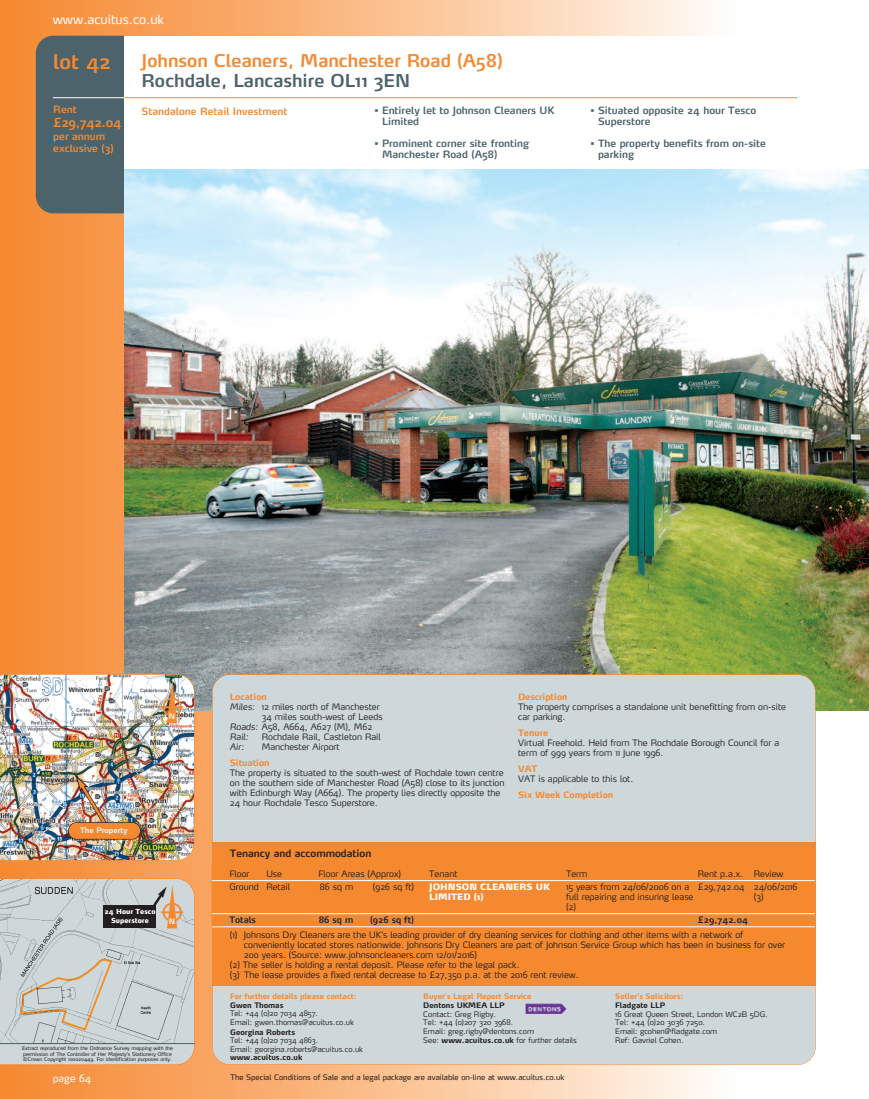
<style>
.page{position:relative;width:869px;height:1099px;background:#fff}
.page>*{position:absolute;margin:0;border:0;box-sizing:border-box;transform-origin:0 0}
.t1{font:600 20px "Max";color:#f58930}
.t2{font:600 17.5px "Max";color:#f58930}
.t3{font:600 17.5px "Max";color:#4c636b}
.t4{font:12.5px "Max";color:#fff}
.t5{font:600 12.5px "Max";letter-spacing:-.03em;color:#f58930}
.t6{font:600 10px/11.2px "Max";color:#4c636b}
.t7{font:600 10px/12px "Max";color:#f58930}
.t8{font:600 10px "Max";color:#231f20}
.t9{font:10px "Max";color:#fff}
.t10{font:300 8.75px/10px "Max";color:#231f20}
.t11{font:700 8.75px "Max";color:#f58930}
.t12{font:600 8.75px "Max";color:#231f20}
.t13{font:900 8.75px/10px "Max";color:#fff}
.t14{font:italic 300 8.75px "Max";color:#231f20}
.t15{font:300 7.5px/8.8px "Max";color:#231f20}
.t16{font:7.5px "Max";color:#231f20}
.t17{font:700 7.5px "Max";color:#f58930}
.t18{font:700 7.5px "Max";color:#231f20}
.t19{font:600 7.5px "Max";color:#fff}
.t20{font:600 7.38px "Max";color:#fff}
.t21{font:900 6.88px/8.2px "Max";color:#fff;text-align:center}
.t22{font:5px/5.6px "Max";color:#231f20}
.s1{font-style:italic}
.s2{font-weight:700}
</style>
<div class="page">
<div style="left:293px;top:0;width:442px;height:1098px;background:linear-gradient(to right,#fab073,#fefaf5)"></div>
<div style="left:2px;top:0;width:291px;height:1098px;background:linear-gradient(to right,#f58931,#faaf75)"></div>
<hr style="left:0;top:0;width:2px;height:1098px;background:#f58930">
<div style="left:36px;top:36px;width:104px;height:177px;background:#4c636b;border-radius:18px"></div>
<img style="left:124px;top:168px;width:744px;height:542px">
<div style="left:124px;top:36px;width:744px;height:132px;background:#fff"></div>
<div style="left:212px;top:674px;width:602px;height:390px;background:#ced8da;border-radius:18px"></div>
<hr style="left:53px;top:97px;width:71px;height:1px;background:#fff">
<hr style="left:124px;top:97px;width:672px;height:1px;background:#f58930">
<div style="left:212px;top:842px;width:603px;height:143px;background:#f58930"></div>
<hr style="left:212px;top:880px;width:602px;height:1px;background:#fff">
<hr style="left:212px;top:913px;width:602px;height:1px;background:#fff">
<hr style="left:212px;top:926px;width:602px;height:1px;background:#fff">
<img style="left:525px;top:1003px;width:41px;height:10px">
<img style="left:0;top:674px;width:194px;height:186px">
<div style="left:68px;top:822px;width:72px;height:17px;background:#f58930;border-radius:8px"></div>
<div style="left:68px;top:822px;width:73px;height:17px;border:1px solid #231f20;border-radius:9px"></div>
<svg style="left:0;top:878px;width:194px;height:186px;background:#c3c9c8"></svg>
<h3 class="t4" style="left:53px;top:15px;width:113px">www.acuitus.co.uk</h3>
<h1 class="t1" style="left:53px;top:54px;width:59px">lot 42</h1>
<p class="t7" style="left:53px;top:105px;width:25px">Rent</p>
<h3 class="t5" style="left:53px;top:118px;width:70px">£29,742.04</h3>
<p class="t7" style="left:53px;top:132px;width:62px">per annum exclusive (3)</p>
<h2 class="t2" style="left:141px;top:54px;width:362px">Johnson Cleaners, Manchester Road (A58)</h2>
<h2 class="t3" style="left:141px;top:74px;width:270px">Rochdale, Lancashire OL11 3EN</h2>
<p class="t7" style="left:141px;top:106px;width:147px">Standalone Retail Investment</p>
<p class="t6" style="left:382px;top:106px;width:174px;text-indent:-7px">• Entirely let to Johnson Cleaners UK<br>Limited</p>
<p class="t6" style="left:382px;top:139px;width:149px;text-indent:-7px">• Prominent corner site fronting<br>Manchester Road (A58)</p>
<p class="t6" style="left:597px;top:106px;width:160px;text-indent:-8px">• Situated opposite 24 hour Tesco<br>Superstore</p>
<p class="t6" style="left:597px;top:139px;width:169px;text-indent:-8px">• The property benefits from on-site parking</p>
<p class="t19" style="left:80px;top:827px;width:49px">The Property</p>
<p class="t21" style="left:104px;top:908px;width:53px">24 Hour Tesco<br>Superstore</p>
<p class="t20" style="left:169px;top:713px;width:8px">N</p>
<p class="t11" style="left:230px;top:693px;width:38px">Location</p>
<p class="t10" style="left:230px;top:702px;width:151px"><span class="s1">Miles:</span> 12 miles north of Manchester</p>
<p class="t10" style="left:261px;top:712px;width:122px">34 miles south-west of Leeds</p>
<p class="t10" style="left:230px;top:722px;width:144px"><span class="s1">Roads:</span> A58, A664, A627 (M), M62</p>
<p class="t14" style="left:230px;top:733px;width:20px">Rail:</p>
<p class="t10" style="left:262px;top:732px;width:120px">Rochdale Rail, Castleton Rail</p>
<p class="t14" style="left:230px;top:743px;width:16px">Air:</p>
<p class="t10" style="left:262px;top:742px;width:79px">Manchester Airport</p>
<p class="t11" style="left:230px;top:759px;width:41px">Situation</p>
<p class="t10" style="left:230px;top:768px;width:276px">The property is situated to the south-west of Rochdale town centre on the southern side of Manchester Road (A58) close to its junction with Edinburgh Way (A664). The property lies directly opposite the 24 hour Rochdale Tesco Superstore.</p>
<p class="t11" style="left:518px;top:693px;width:51px">Description</p>
<p class="t10" style="left:518px;top:702px;width:269px">The property comprises a standalone unit benefitting from on-site car parking.</p>
<p class="t11" style="left:518px;top:729px;width:31px">Tenure</p>
<p class="t10" style="left:518px;top:738px;width:262px">Virtual Freehold. Held from The Rochdale Borough Council for a term of 999 years from 11 June 1996.</p>
<p class="t11" style="left:518px;top:765px;width:21px">VAT</p>
<p class="t10" style="left:518px;top:774px;width:117px">VAT is applicable to this lot.</p>
<p class="t11" style="left:518px;top:791px;width:96px">Six Week Completion</p>
<p class="t8" style="left:230px;top:849px;width:143px">Tenancy and accommodation</p>
<p class="t10" style="left:229px;top:869px;width:22px">Floor</p>
<p class="t10" style="left:266px;top:869px;width:17px">Use</p>
<p class="t10" style="left:318px;top:869px;width:84px">Floor Areas (Approx)</p>
<p class="t10" style="left:429px;top:869px;width:30px">Tenant</p>
<p class="t10" style="left:565px;top:869px;width:23px">Term</p>
<p class="t10" style="left:697px;top:869px;width:87px">Rent p.a.x. Review</p>
<p class="t10" style="left:229px;top:882px;width:62px">Ground Retail</p>
<p class="t10" style="left:320px;top:882px;width:35px">86 sq m</p>
<p class="t10" style="left:372px;top:882px;width:43px">(926 sq ft)</p>
<p class="t13" style="left:429px;top:882px;width:122px">JOHNSON CLEANERS UK<br>LIMITED (1)</p>
<p class="t10" style="left:565px;top:882px;width:129px">15 years from 24/06/2006 on a full repairing and insuring lease (2)</p>
<p class="t10" style="left:753px;top:882px;width:45px;text-indent:-56px">£29,742.04 24/06/2016 (3)</p>
<p class="t20" style="left:169px;top:918px;width:8px">N</p>
<p class="t12" style="left:229px;top:916px;width:28px">Totals</p>
<p class="t12" style="left:318px;top:916px;width:36px">86 sq m</p>
<p class="t12" style="left:370px;top:916px;width:45px">(926 sq ft)</p>
<p class="t12" style="left:697px;top:916px;width:52px">£29,742.04</p>
<p class="t10" style="left:230px;top:930px;width:514px">(1) Johnsons Dry Cleaners are the UK’s leading provider of dry cleaning services for clothing and other items with a network of</p>
<p class="t10" style="left:244px;top:940px;width:542px">conveniently located stores nationwide. Johnsons Dry Cleaners are part of Johnson Service Group which has been in business for over</p>
<p class="t10" style="left:244px;top:950px;width:234px">200 years. (Source: www.johnsoncleaners.com 12/01/2016)</p>
<p class="t10" style="left:230px;top:960px;width:291px">(2) The seller is holding a rental deposit. Please refer to the legal pack.</p>
<p class="t10" style="left:230px;top:970px;width:350px">(3) The lease provides a fixed rental decrease to £27,350 p.a. at the 2016 rent review.</p>
<p class="t22" style="left:22px;top:1046px;width:152px">Extract reproduced from the Ordnance Survey mapping with the permission of The Controller of Her Majesty’s Stationery Office ©Crown Copyright 100020449. For identification purposes only.</p>
<p class="t17" style="left:230px;top:993px;width:128px">For further details please contact:</p>
<p class="t18" style="left:230px;top:1002px;width:55px">Gwen Thomas</p>
<p class="t15" style="left:230px;top:1009px;width:125px">Tel: +44 (0)20 7034 4857.<br>Email: gwen.thomas@acuitus.co.uk</p>
<p class="t18" style="left:230px;top:1029px;width:66px">Georgina Roberts</p>
<p class="t15" style="left:230px;top:1036px;width:134px">Tel: +44 (0)20 7034 4863.<br>Email: georgina.roberts@acuitus.co.uk</p>
<p class="t18" style="left:230px;top:1054px;width:74px">www.acuitus.co.uk</p>
<p class="t17" style="left:423px;top:993px;width:110px">Buyer’s Legal Report Service</p>
<p class="t18" style="left:423px;top:1002px;width:83px">Dentons UKMEA LLP</p>
<p class="t15" style="left:423px;top:1010px;width:155px">Contact: Greg Rigby.<br>Tel: +44 (0)207 320 3968.<br>Email: greg.rigby@dentons.com<br>See: <span class="s2">www.acuitus.co.uk</span> for further details</p>
<p class="t9" style="left:53px;top:1074px;width:40px">page 64</p>
<p class="t16" style="left:230px;top:1073px;width:335px">The Special Conditions of Sale and a legal package are available on-line at www.acuitus.co.uk</p>
<p class="t17" style="left:615px;top:993px;width:69px">Seller’s Solicitors:</p>
<p class="t18" style="left:615px;top:1002px;width:51px">Fladgate LLP</p>
<p class="t15" style="left:615px;top:1010px;width:154px">16 Great Queen Street, London WC2B 5DG.<br>Tel: +44 (0)20 3036 7250.<br>Email: gcohen@fladgate.com<br>Ref: Gavriel Cohen.</p>
</div>
